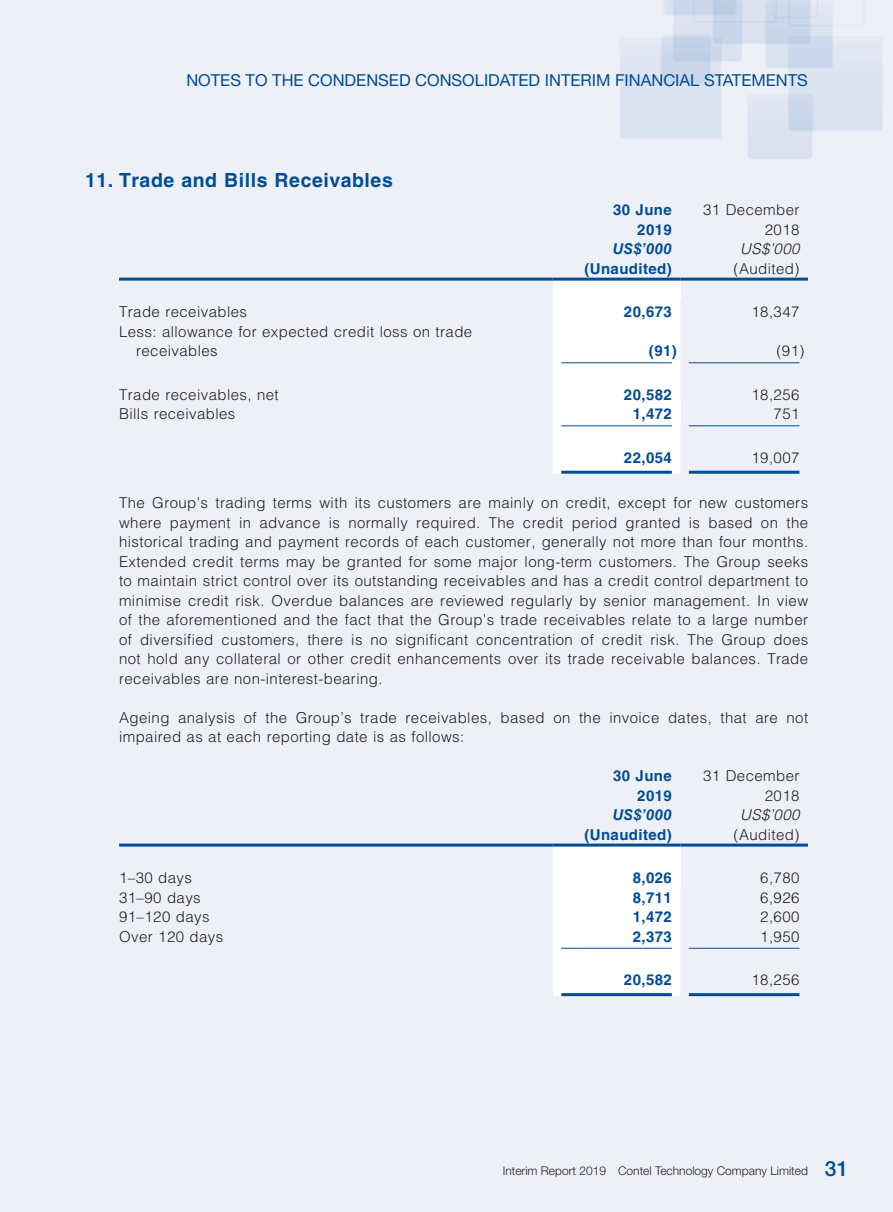
<style>
.page{position:relative;width:893px;height:1212px;background:#fff}
.page>*{position:absolute;margin:0;border:0;box-sizing:border-box;transform-origin:0 0}
._01_H1{font:700 19.5px "Helvetica LT Std";letter-spacing:.03em;color:#004c97}
.t1{font:16.5px "Helvetica Neue LT Std";color:#004c97}
._00_txt{font:300 15px/19.5px "Helvetica LT Std";letter-spacing:.03em;color:#231f20;text-align:justify}
._50_Table_txt{font:300 15px/19.5px "Helvetica LT Std";letter-spacing:.03em;color:#231f20}
._50_Table_txt-2{font:700 15px "Helvetica LT Std";letter-spacing:.03em;color:#004c97}
._50_Table_txt-3{font:italic 700 15px "Helvetica LT Std";letter-spacing:.03em;color:#004c97}
._50_Table_txt-4{font:italic 300 15px "Helvetica LT Std";letter-spacing:.03em;color:#231f20}
.t2{font:300 12px "Helvetica Neue LT Std";color:#231f20}
.s1{font-weight:500;font-size:21px;color:#004c97}
</style>
<div class="page">
<div style="left:1px;top:0;width:892px;height:1212px;background:#eef0f8"></div>
<div style="left:553px;top:281px;width:127px;height:19px;background:#fff"></div>
<svg style="left:553px;top:300px;width:127px;height:174px"></svg>
<div style="left:553px;top:402px;width:127px;height:20px;background:#fff"></div>
<hr style="left:119px;top:278px;width:434px;height:3px;background:#004c97">
<hr style="left:553px;top:278px;width:127px;height:3px;background:#004c97">
<hr style="left:680px;top:278px;width:128px;height:3px;background:#004c97">
<hr style="left:561px;top:362px;width:111px;height:1px;background:#004c97">
<hr style="left:689px;top:362px;width:110px;height:1px;background:#004c97">
<hr style="left:561px;top:425px;width:111px;height:1px;background:#004c97">
<hr style="left:689px;top:425px;width:110px;height:1px;background:#004c97">
<hr style="left:561px;top:471px;width:111px;height:3px;background:#004c97">
<hr style="left:689px;top:471px;width:110px;height:3px;background:#004c97">
<div style="left:553px;top:846px;width:127px;height:20px;background:#fff"></div>
<div style="left:553px;top:866px;width:127px;height:19px;background:#fff"></div>
<svg style="left:553px;top:885px;width:127px;height:111px"></svg>
<hr style="left:119px;top:843px;width:434px;height:3px;background:#004c97">
<hr style="left:553px;top:843px;width:127px;height:3px;background:#004c97">
<hr style="left:680px;top:843px;width:128px;height:3px;background:#004c97">
<hr style="left:561px;top:948px;width:111px;height:1px;background:#004c97">
<hr style="left:689px;top:948px;width:110px;height:1px;background:#004c97">
<hr style="left:561px;top:993px;width:111px;height:3px;background:#004c97">
<hr style="left:689px;top:993px;width:110px;height:3px;background:#004c97">
<p class="t1" style="left:186px;top:70px;width:623px">NOTES TO THE CONDENSED CONSOLIDATED INTERIM FINANCIAL STATEMENTS</p>
<p class="_01_H1" style="left:85px;top:168px;width:309px">11. Trade and Bills Receivables</p>
<p class="_50_Table_txt-2" style="left:613px;top:201px;width:60px">30 June</p>
<p class="_50_Table_txt-2" style="left:637px;top:220px;width:36px">2019</p>
<p class="_50_Table_txt" style="left:703px;top:200px;width:98px">31 December</p>
<p class="_50_Table_txt" style="left:765px;top:220px;width:36px">2018</p>
<p class="_50_Table_txt-3" style="left:613px;top:240px;width:61px">US$’000</p>
<p class="_50_Table_txt-4" style="left:740px;top:240px;width:61px">US$’000</p>
<p class="_50_Table_txt-2" style="left:584px;top:259px;width:89px">(Unaudited)</p>
<p class="_50_Table_txt" style="left:734px;top:259px;width:67px">(Audited)</p>
<p class="_50_Table_txt" style="left:119px;top:302px;width:130px">Trade receivables</p>
<p class="_50_Table_txt-2" style="left:624px;top:303px;width:49px">20,673</p>
<p class="_50_Table_txt" style="left:751px;top:302px;width:49px">18,347</p>
<p class="_50_Table_txt" style="left:136px;top:322px;width:338px;text-indent:-17px">Less: allowance for expected credit loss on trade receivables</p>
<p class="_50_Table_txt-2" style="left:649px;top:342px;width:29px">(91)</p>
<p class="_50_Table_txt" style="left:776px;top:341px;width:29px">(91)</p>
<p class="_50_Table_txt" style="left:119px;top:385px;width:161px">Trade receivables, net</p>
<p class="_50_Table_txt-2" style="left:624px;top:385px;width:49px">20,582</p>
<p class="_50_Table_txt" style="left:751px;top:385px;width:49px">18,256</p>
<p class="_50_Table_txt" style="left:119px;top:404px;width:118px">Bills receivables</p>
<p class="_50_Table_txt-2" style="left:633px;top:405px;width:41px">1,472</p>
<p class="_50_Table_txt" style="left:774px;top:404px;width:27px">751</p>
<p class="_50_Table_txt-2" style="left:624px;top:449px;width:49px">22,054</p>
<p class="_50_Table_txt" style="left:751px;top:448px;width:49px">19,007</p>
<p class="_00_txt" style="left:119px;top:493px;width:691px">The Group’s trading terms with its customers are mainly on credit, except for new customers where payment in advance is normally required. The credit period granted is based on the historical trading and payment records of each customer, generally not more than four months.<br>Extended credit terms may be granted for some major long-term customers. The Group seeks to maintain strict control over its outstanding receivables and has a credit control department to minimise credit risk. Overdue balances are reviewed regularly by senior management. In view of the aforementioned and the fact that the Group’s trade receivables relate to a large number of diversified customers, there is no significant concentration of credit risk. The Group does not hold any collateral or other credit enhancements over its trade receivable balances. Trade receivables are non-interest-bearing.</p>
<p class="_00_txt" style="left:119px;top:708px;width:691px">Ageing analysis of the Group’s trade receivables, based on the invoice dates, that are not impaired as at each reporting date is as follows:</p>
<p class="_50_Table_txt-2" style="left:613px;top:767px;width:60px">30 June</p>
<p class="_50_Table_txt-2" style="left:637px;top:786px;width:36px">2019</p>
<p class="_50_Table_txt" style="left:703px;top:766px;width:98px">31 December</p>
<p class="_50_Table_txt" style="left:765px;top:786px;width:36px">2018</p>
<p class="_50_Table_txt-3" style="left:613px;top:806px;width:61px">US$’000</p>
<p class="_50_Table_txt-4" style="left:740px;top:806px;width:61px">US$’000</p>
<p class="_50_Table_txt-2" style="left:584px;top:825px;width:89px">(Unaudited)</p>
<p class="_50_Table_txt" style="left:734px;top:825px;width:67px">(Audited)</p>
<p class="_50_Table_txt" style="left:119px;top:868px;width:74px">1–30 days</p>
<p class="_50_Table_txt-2" style="left:633px;top:869px;width:41px">8,026</p>
<p class="_50_Table_txt" style="left:760px;top:868px;width:41px">6,780</p>
<p class="_50_Table_txt" style="left:119px;top:888px;width:83px">31–90 days</p>
<p class="_50_Table_txt-2" style="left:633px;top:888px;width:41px">8,711</p>
<p class="_50_Table_txt" style="left:760px;top:888px;width:41px">6,926</p>
<p class="_50_Table_txt" style="left:119px;top:907px;width:92px">91–120 days</p>
<p class="_50_Table_txt-2" style="left:633px;top:908px;width:41px">1,472</p>
<p class="_50_Table_txt" style="left:760px;top:907px;width:41px">2,600</p>
<p class="_50_Table_txt" style="left:119px;top:927px;width:106px">Over 120 days</p>
<p class="_50_Table_txt-2" style="left:633px;top:927px;width:41px">2,373</p>
<p class="_50_Table_txt" style="left:760px;top:927px;width:41px">1,950</p>
<p class="_50_Table_txt-2" style="left:624px;top:971px;width:49px">20,582</p>
<p class="_50_Table_txt" style="left:751px;top:970px;width:49px">18,256</p>
<p class="t2" style="left:503px;top:1163px;width:347px">Interim Report 2019 Contel Technology Company Limited <span class="s1">31</span></p>
</div>
